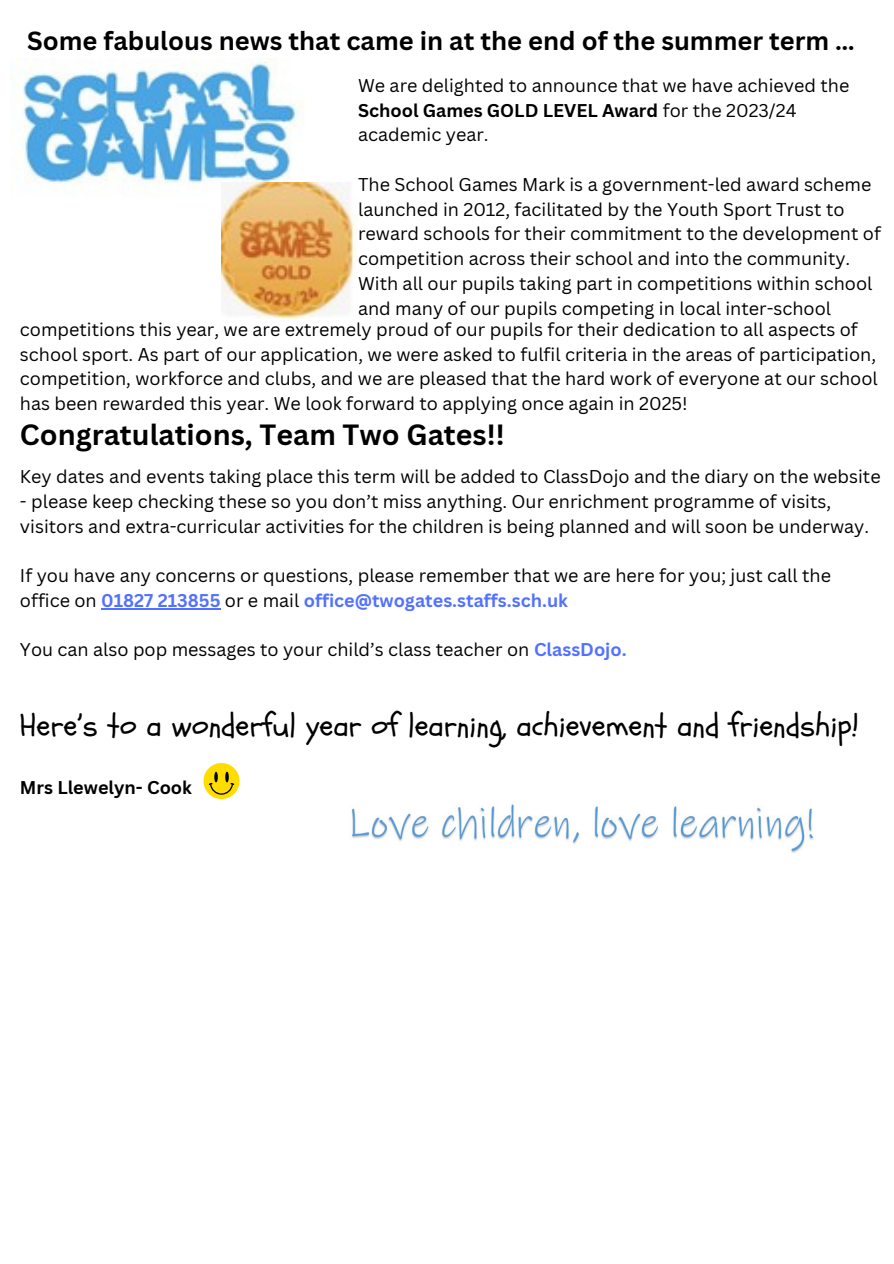
<style>
.page{position:relative;width:894px;height:1264px;background:#fff}
.page>*{position:absolute;margin:0;border:0;box-sizing:border-box;transform-origin:0 0}
.t1{font:31.5px "Schoolbell";color:#000}
.t2{font:700 28.5px "Canva Sans";color:#000}
.t3{font:700 25.5px "Canva Sans";color:#000}
.t4{font:18px/24.8px "Canva Sans";color:#000}
.t5{font:700 18px "Canva Sans";color:#000}
.s1{font-weight:700}
.s2{font-weight:700;color:#5271ff}
</style>
<div class="page">
<img style="left:10px;top:58px;width:294px;height:133px">
<hr style="left:101px;top:608px;width:119px;height:1px;background:#5271ff">
<img style="left:221px;top:182px;width:137px;height:136px">
<svg style="left:203px;top:763px;width:36px;height:36px"></svg>
<img style="left:351px;top:804px;width:463px;height:49px">
<p class="t3" style="left:27px;top:23px;width:829px">Some fabulous news that came in at the end of the summer term …</p>
<p class="t4" style="left:358px;top:72px;width:492px">We are delighted to announce that we have achieved the<br><span class="s1">School Games GOLD LEVEL Award</span> for the 2023/24 academic year.</p>
<h1 class="t4" style="left:358px;top:171px;width:524px">The School Games Mark is a government-led award scheme launched in 2012, facilitated by the Youth Sport Trust to reward schools for their commitment to the development of competition across their school and into the community.<br>With all our pupils taking part in competitions within school and many of our pupils competing in local inter-school</h1>
<h3 class="t4" style="left:20px;top:316px;width:859px">competitions this year, we are extremely proud of our pupils for their dedication to all aspects of school sport. As part of our application, we were asked to fulfil criteria in the areas of participation, competition, workforce and clubs, and we are pleased that the hard work of everyone at our school has been rewarded this year. We look forward to applying once again in 2025!</h3>
<p class="t2" style="left:20px;top:414px;width:486px">Congratulations, Team Two Gates!!</p>
<p class="t4" style="left:20px;top:463px;width:861px">Key dates and events taking place this term will be added to ClassDojo and the diary on the website</p>
<p class="t4" style="left:20px;top:488px;width:850px">- please keep checking these so you don’t miss anything. Our enrichment programme of visits, visitors and extra-curricular activities for the children is being planned and will soon be underway.</p>
<p class="t4" style="left:20px;top:562px;width:812px">If you have any concerns or questions, please remember that we are here for you; just call the office on <span class="s2">01827 213855</span> or e mail <span class="s2">office@twogates.staffs.sch.uk</span></p>
<p class="t4" style="left:20px;top:637px;width:608px">You can also pop messages to your child’s class teacher on <span class="s2">ClassDojo.</span></p>
<p class="t1" style="left:20px;top:705px;width:839px">Here’s to a wonderful year of learning, achievement and friendship!</p>
<p class="t5" style="left:20px;top:774px;width:173px">Mrs Llewelyn- Cook</p>
</div>
